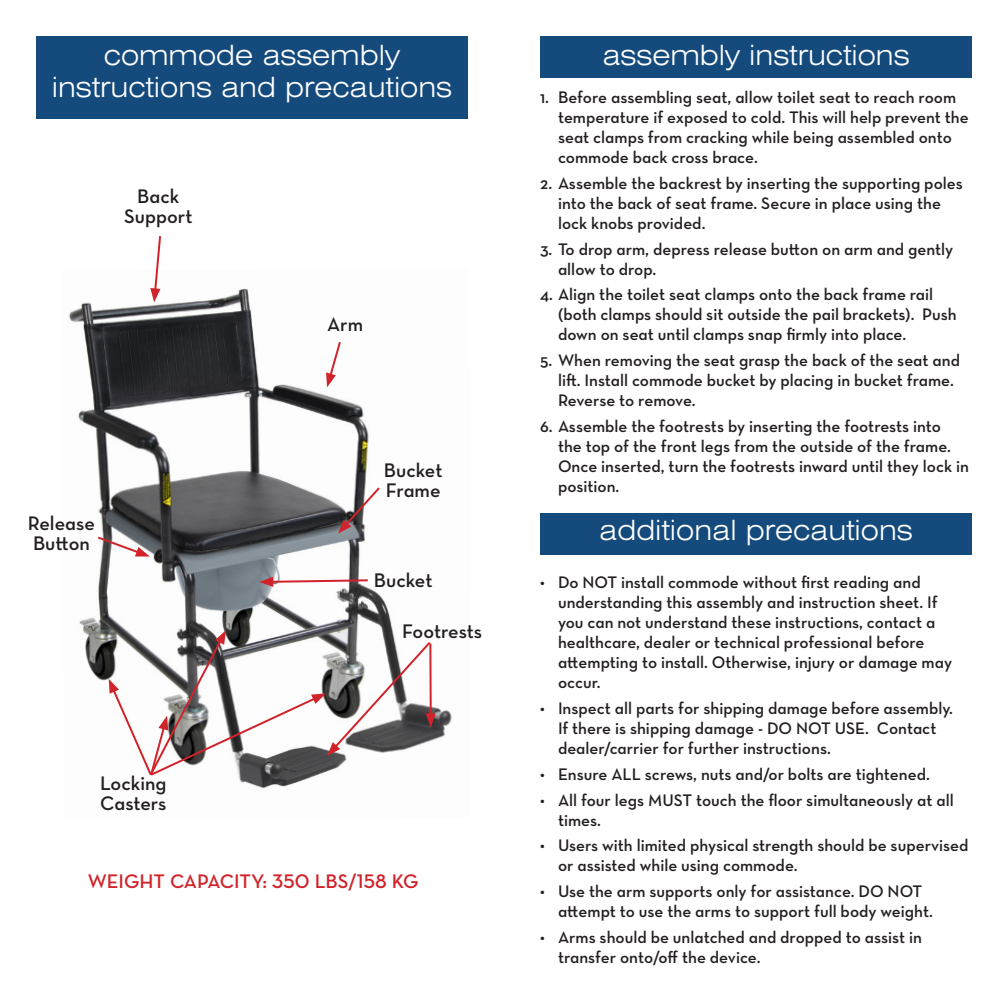
<style>
.page{position:relative;width:1008px;height:1008px;background:#fff}
.page>*{position:absolute;margin:0;border:0;box-sizing:border-box;transform-origin:0 0}
.t1{font:300 expanded 28px "Swiss 721 BT";color:#fff}
.text{font:20px/20px "Neutraface Text Demi Alt";color:#231f20}
.Copy_of_Normal{font:20px "Neutraface Text Demi Alt";color:#d1232a}
.text-2{font:17px/20px "Neutraface Text Demi Alt";color:#231f20}
</style>
<div class="page">
<div style="left:540px;top:513px;width:432px;height:42px;background:#144a7c"></div>
<div style="left:540px;top:36px;width:432px;height:42px;background:#144a7c"></div>
<div style="left:36px;top:36px;width:432px;height:83px;background:#144a7c"></div>
<img style="left:69px;top:288px;width:383px;height:501px">
<svg style="left:150px;top:236px;width:12px;height:66px"></svg>
<svg style="left:326px;top:340px;width:16px;height:47px"></svg>
<svg style="left:96px;top:535px;width:54px;height:22px"></svg>
<svg style="left:259px;top:577px;width:111px;height:10px"></svg>
<svg style="left:338px;top:485px;width:44px;height:49px"></svg>
<svg style="left:109px;top:630px;width:327px;height:147px"></svg>
<p class="t1" style="left:104px;top:38px;width:298px">commode assembly</p>
<p class="t1" style="left:602px;top:38px;width:309px">assembly instructions</p>
<p class="t1" style="left:52px;top:70px;width:402px">instructions and precautions</p>
<p class="text-2" style="left:558px;top:87px;width:412px;text-indent:-18px">1. Before assembling seat, allow toilet seat to reach room temperature if exposed to cold. This will help prevent the seat clamps from cracking while being assembled onto commode back cross brace.</p>
<p class="text-2" style="left:558px;top:173px;width:406px;text-indent:-18px">2. Assemble the backrest by inserting the supporting poles into the back of seat frame. Secure in place using the lock knobs provided.</p>
<p class="text-2" style="left:558px;top:239px;width:397px;text-indent:-18px">3. To drop arm, depress release button on arm and gently allow to drop.</p>
<p class="text-2" style="left:558px;top:285px;width:400px;text-indent:-18px">4. Align the toilet seat clamps onto the back frame rail (both clamps should sit outside the pail brackets). Push down on seat until clamps snap firmly into place.</p>
<p class="text-2" style="left:558px;top:350px;width:404px;text-indent:-18px">5. When removing the seat grasp the back of the seat and lift. Install commode bucket by placing in bucket frame.<br>Reverse to remove.</p>
<p class="text-2" style="left:558px;top:416px;width:412px;text-indent:-18px">6. Assemble the footrests by inserting the footrests into the top of the front legs from the outside of the frame.<br>Once inserted, turn the footrests inward until they lock in position.</p>
<p class="text" style="left:124px;top:186px;width:70px;text-align:center">Back<br>Support</p>
<p class="text" style="left:327px;top:314px;width:38px">Arm</p>
<p class="text" style="left:384px;top:460px;width:60px">Bucket<br>Frame</p>
<p class="text" style="left:28px;top:513px;width:69px">Release<br>Button</p>
<p class="text" style="left:100px;top:773px;width:68px">Locking<br>Casters</p>
<p class="text" style="left:374px;top:570px;width:60px">Bucket</p>
<p class="text" style="left:402px;top:621px;width:82px">Footrests</p>
<p class="Copy_of_Normal" style="left:88px;top:869px;width:332px">WEIGHT CAPACITY: 350 LBS/158 KG</p>
<p class="t1" style="left:599px;top:513px;width:315px">additional precautions</p>
<p class="text-2" style="left:558px;top:572px;width:396px;text-indent:-18px">• Do NOT install commode without first reading and understanding this assembly and instruction sheet. If you can not understand these instructions, contact a healthcare, dealer or technical professional before attempting to install. Otherwise, injury or damage may occur.</p>
<p class="text-2" style="left:558px;top:698px;width:397px;text-indent:-18px">• Inspect all parts for shipping damage before assembly.<br>If there is shipping damage - DO NOT USE. Contact dealer/carrier for further instructions.</p>
<p class="text-2" style="left:540px;top:764px;width:391px">• Ensure ALL screws, nuts and/or bolts are tightened.</p>
<p class="text-2" style="left:558px;top:790px;width:397px;text-indent:-18px">• All four legs MUST touch the floor simultaneously at all times.</p>
<p class="text-2" style="left:558px;top:835px;width:412px;text-indent:-18px">• Users with limited physical strength should be supervised or assisted while using commode.</p>
<p class="text-2" style="left:558px;top:881px;width:377px;text-indent:-18px">• Use the arm supports only for assistance. DO NOT attempt to use the arms to support full body weight.</p>
<p class="text-2" style="left:558px;top:927px;width:365px;text-indent:-18px">• Arms should be unlatched and dropped to assist in transfer onto/off the device.</p>
</div>
